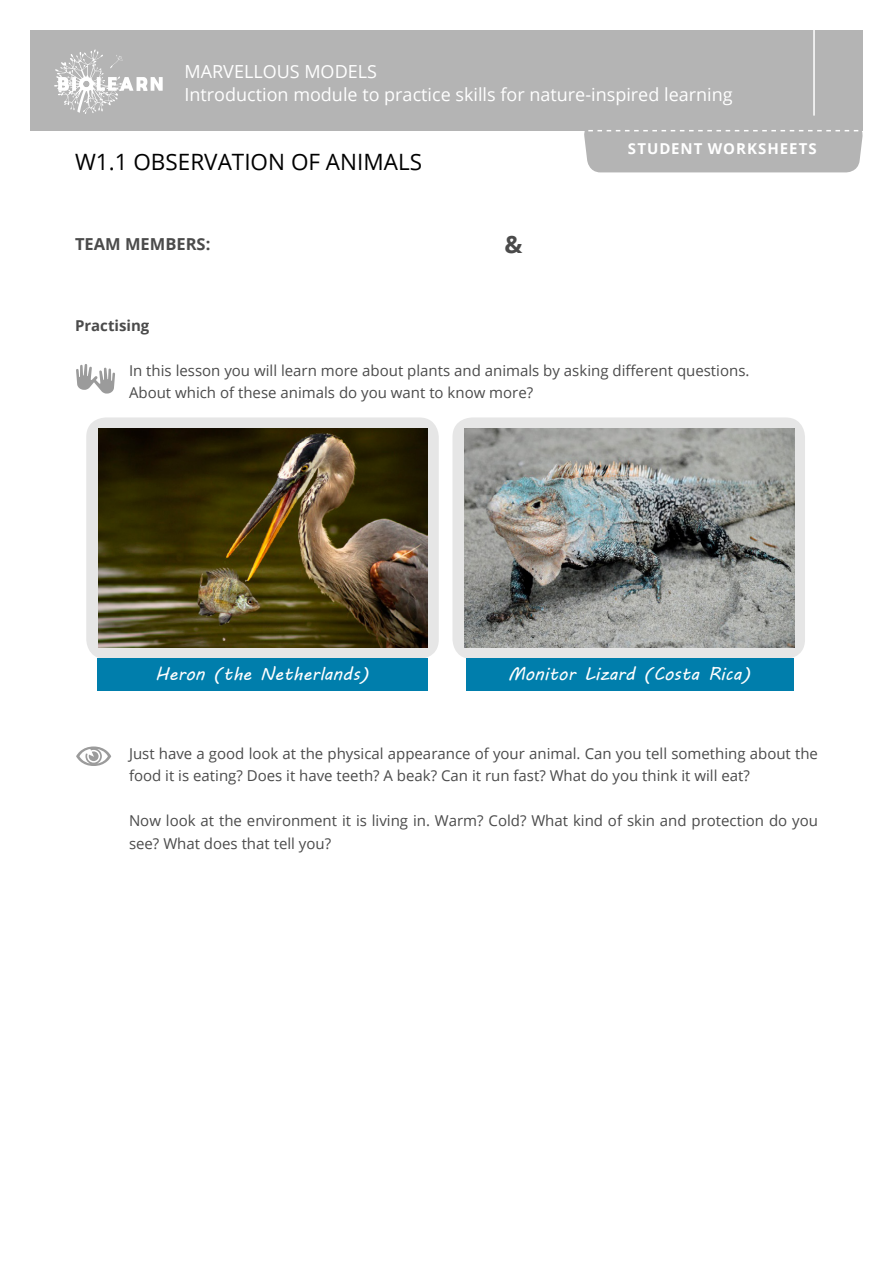
<style>
.page{position:relative;width:893px;height:1263px;background:#fff}
.page>*{position:absolute;margin:0;border:0;box-sizing:border-box;transform-origin:0 0}
.t1{font:700 24px "Open Sans";color:#4b4b4b}
.t2{font:22.5px "Open Sans";color:#000}
.t3{font:18px/22.5px "Open Sans";color:#fff}
.t4{font:18px "MV Boli";color:#fff}
.t5{font:700 16.5px "Open Sans";color:#4b4b4b}
.t6{font:15px/22.5px "Open Sans";color:#4b4b4b}
.t7{font:700 15px "Open Sans";letter-spacing:.065em;color:#fff}
.t8{font:700 15px "Open Sans";color:#4b4b4b}
</style>
<div class="page">
<div style="left:30px;top:30px;width:833px;height:100px;background:#b4b4b4"></div>
<svg style="left:54px;top:49px;width:109px;height:65px"></svg>
<hr style="left:813px;top:30px;width:2px;height:86px;background:#fff">
<div style="left:583px;top:130px;width:280px;height:42px;background:#b4b4b4"></div>
<div style="left:86px;top:417px;width:353px;height:242px;background:#e6e6e6;border-radius:20px"></div>
<div style="left:452px;top:417px;width:353px;height:242px;background:#e6e6e6;border-radius:20px"></div>
<img style="left:98px;top:429px;width:329px;height:219px">
<img style="left:465px;top:429px;width:330px;height:219px">
<div style="left:466px;top:658px;width:327px;height:32px;background:#007eac"></div>
<div style="left:98px;top:658px;width:330px;height:32px;background:#007eac"></div>
<svg style="left:76px;top:746px;width:35px;height:20px"></svg>
<svg style="left:76px;top:364px;width:39px;height:30px"></svg>
<p class="t3" style="left:184px;top:60px;width:550px">MARVELLOUS MODELS<br>Introduction module to practice skills for nature-inspired learning</p>
<p class="t7" style="left:628px;top:138px;width:190px">STUDENT WORKSHEETS</p>
<h2 class="t2" style="left:75px;top:146px;width:349px">W1.1 OBSERVATION OF ANIMALS</h2>
<p class="t5" style="left:75px;top:232px;width:137px">TEAM MEMBERS:</p>
<h1 class="t1" style="left:505px;top:227px;width:19px">&amp;</h1>
<p class="t8" style="left:75px;top:315px;width:76px">Practising</p>
<p class="t6" style="left:129px;top:359px;width:622px">In this lesson you will learn more about plants and animals by asking different questions.<br>About which of these animals do you want to know more?</p>
<p class="t4" style="left:156px;top:662px;width:215px">Heron (the Netherlands)</p>
<p class="t4" style="left:508px;top:662px;width:245px">Monitor Lizard (Costa Rica)</p>
<p class="t6" style="left:129px;top:741px;width:690px">Just have a good look at the physical appearance of your animal. Can you tell something about the food it is eating? Does it have teeth? A beak? Can it run fast? What do you think it will eat?</p>
<p class="t6" style="left:129px;top:809px;width:690px">Now look at the environment it is living in. Warm? Cold? What kind of skin and protection do you see? What does that tell you?</p>
</div>
